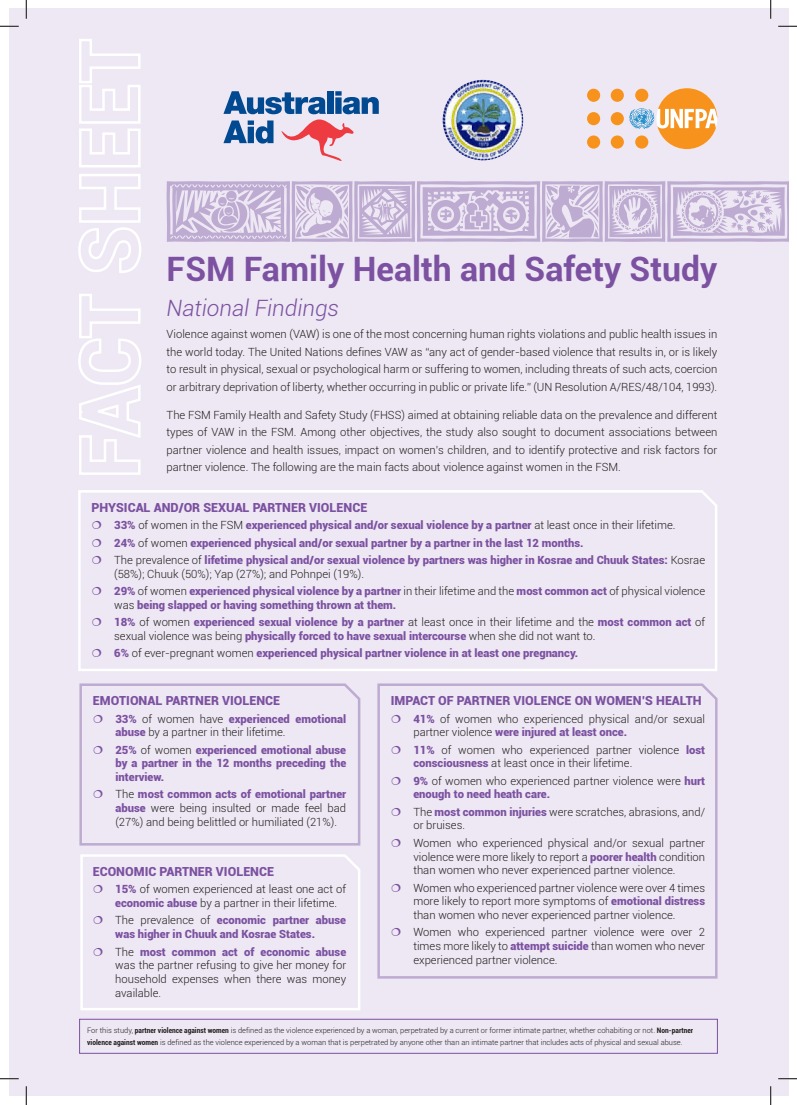
<style>
.page{position:relative;width:797px;height:1105px;background:#fff}
.page>*{position:absolute;margin:0;border:0;box-sizing:border-box;transform-origin:0 0}
.t1{font:700 33.62px "Roboto";color:#7c51a1}
.t2{font:italic 300 22.5px "Roboto";color:#7c51a1}
.t3{font:900 12.5px "Roboto";color:#7c51a1}
.t4{font:300 11.25px/13.8px "Roboto";color:#231f20;text-align:justify}
.t5{font:900 11.25px/13.8px "Roboto";color:#7c51a1}
.t6{font:300 7.5px/11.2px "Roboto";color:#231f20}
.s1{font-weight:300;color:#231f20}
.s2{font-weight:900;color:#7c51a1}
.s3{font-weight:700;font-stretch:condensed}
</style>
<div class="page">
<div style="left:9px;top:9px;width:779px;height:1087px;background:#ede8f3"></div>
<div style="left:79px;top:1019px;width:638px;height:34px;border:1px solid #7c51a1"></div>
<svg style="left:166px;top:181px;width:622px;height:61px"></svg>
<div style="left:610px;top:112px;width:14px;height:13px;background:#f7931d;border-radius:50%"></div>
<div style="left:610px;top:135px;width:14px;height:14px;background:#f7931d;border-radius:50%"></div>
<div style="left:610px;top:89px;width:14px;height:13px;background:#f7931d;border-radius:50%"></div>
<div style="left:587px;top:112px;width:13px;height:13px;background:#f7931d;border-radius:50%"></div>
<div style="left:587px;top:135px;width:13px;height:14px;background:#f7931d;border-radius:50%"></div>
<div style="left:587px;top:89px;width:13px;height:13px;background:#f7931d;border-radius:50%"></div>
<svg style="left:629px;top:88px;width:88px;height:61px"></svg>
<svg style="left:223px;top:91px;width:156px;height:70px"></svg>
<img style="left:442px;top:80px;width:81px;height:80px;border-radius:40px">
<svg style="left:78px;top:39px;width:63px;height:436px"></svg>
<svg style="left:78px;top:490px;width:639px;height:181px"></svg>
<svg style="left:377px;top:683px;width:341px;height:296px"></svg>
<svg style="left:79px;top:683px;width:282px;height:163px"></svg>
<svg style="left:80px;top:854px;width:280px;height:156px"></svg>
<svg style="left:0;top:25px;width:19px;height:2px"></svg>
<svg style="left:778px;top:25px;width:19px;height:2px"></svg>
<svg style="left:0;top:1078px;width:19px;height:1px"></svg>
<svg style="left:778px;top:1078px;width:19px;height:1px"></svg>
<svg style="left:25px;top:0;width:2px;height:19px"></svg>
<svg style="left:25px;top:1086px;width:2px;height:19px"></svg>
<svg style="left:770px;top:0;width:1px;height:19px"></svg>
<svg style="left:770px;top:1086px;width:1px;height:19px"></svg>
<svg style="left:93px;top:521px;width:8px;height:8px"></svg>
<svg style="left:93px;top:538px;width:8px;height:8px"></svg>
<svg style="left:93px;top:556px;width:8px;height:8px"></svg>
<svg style="left:93px;top:587px;width:8px;height:8px"></svg>
<svg style="left:93px;top:618px;width:8px;height:8px"></svg>
<svg style="left:93px;top:649px;width:8px;height:8px"></svg>
<svg style="left:392px;top:714px;width:8px;height:8px"></svg>
<svg style="left:392px;top:745px;width:8px;height:9px"></svg>
<svg style="left:392px;top:776px;width:8px;height:9px"></svg>
<svg style="left:392px;top:807px;width:8px;height:9px"></svg>
<svg style="left:392px;top:838px;width:8px;height:9px"></svg>
<svg style="left:392px;top:883px;width:8px;height:8px"></svg>
<svg style="left:392px;top:928px;width:8px;height:8px"></svg>
<svg style="left:94px;top:714px;width:9px;height:8px"></svg>
<svg style="left:94px;top:745px;width:9px;height:9px"></svg>
<svg style="left:94px;top:790px;width:9px;height:8px"></svg>
<svg style="left:94px;top:885px;width:8px;height:8px"></svg>
<svg style="left:94px;top:916px;width:8px;height:8px"></svg>
<svg style="left:94px;top:947px;width:8px;height:8px"></svg>
<p class="t1" style="left:167px;top:245px;width:552px">FSM Family Health and Safety Study</p>
<p class="t2" style="left:167px;top:292px;width:174px">National Findings</p>
<p class="t4" style="left:167px;top:325px;width:552px;line-height:17.5px">Violence against women (VAW) is one of the most concerning human rights violations and public health issues in the world today. The United Nations defines VAW as “any act of gender-based violence that results in, or is likely to result in physical, sexual or psychological harm or suffering to women, including threats of such acts, coercion or arbitrary deprivation of liberty, whether occurring in public or private life.” (UN Resolution A/RES/48/104, 1993).</p>
<p class="t4" style="left:167px;top:406px;width:552px;line-height:17.5px">The FSM Family Health and Safety Study (FHSS) aimed at obtaining reliable data on the prevalence and different types of VAW in the FSM. Among other objectives, the study also sought to document associations between partner violence and health issues, impact on women’s children, and to identify protective and risk factors for partner violence. The following are the main facts about violence against women in the FSM.</p>
<p class="t3" style="left:92px;top:499px;width:277px">PHYSICAL AND/OR SEXUAL PARTNER VIOLENCE</p>
<p class="t5" style="left:114px;top:518px;width:563px">33% <span class="s1">of women in the FSM</span> experienced physical and/or sexual violence by a partner <span class="s1">at least once in their lifetime.</span></p>
<p class="t5" style="left:114px;top:535px;width:471px">24% <span class="s1">of women</span> experienced physical and/or sexual partner by a partner in the last 12 months.</p>
<p class="t5" style="left:114px;top:552px;width:592px"><span class="s1">The prevalence of</span> lifetime physical and/or sexual violence by partners was higher in Kosrae and Chuuk States: <span class="s1">Kosrae (58%); Chuuk (50%); Yap (27%); and Pohnpei (19%).</span></p>
<p class="t5" style="left:114px;top:583px;width:592px">29% <span class="s1">of women</span> experienced physical violence by a partner <span class="s1">in their lifetime and the</span> most common act <span class="s1">of physical violence was</span> being slapped or having something thrown at them.</p>
<p class="t5" style="left:114px;top:615px;width:592px">18% <span class="s1">of women</span> experienced sexual violence by a partner <span class="s1">at least once in their lifetime and the</span> most common act <span class="s1">of sexual violence was being</span> physically forced to have sexual intercourse <span class="s1">when she did not want to.</span></p>
<p class="t5" style="left:114px;top:646px;width:465px">6% <span class="s1">of ever-pregnant women</span> experienced physical partner violence in at least one pregnancy.</p>
<p class="t3" style="left:391px;top:692px;width:312px">IMPACT OF PARTNER VIOLENCE ON WOMEN’S HEALTH</p>
<p class="t4" style="left:413px;top:711px;width:293px"><span class="s2">41%</span> of women who experienced physical and/or sexual partner violence <span class="s2">were injured at least once.</span></p>
<p class="t4" style="left:413px;top:742px;width:293px"><span class="s2">11%</span> of women who experienced partner violence <span class="s2">lost consciousness</span> at least once in their lifetime.</p>
<p class="t4" style="left:413px;top:773px;width:293px"><span class="s2">9%</span> of women who experienced partner violence were <span class="s2">hurt enough to need heath care.</span></p>
<p class="t4" style="left:413px;top:804px;width:293px">The <span class="s2">most common injuries</span> were scratches, abrasions, and/ or bruises.</p>
<p class="t4" style="left:413px;top:835px;width:293px">Women who experienced physical and/or sexual partner violence were more likely to report a <span class="s2">poorer health</span> condition than women who never experienced partner violence.</p>
<p class="t4" style="left:413px;top:880px;width:293px">Women who experienced partner violence were over 4 times more likely to report more symptoms of <span class="s2">emotional distress </span>than women who never experienced partner violence.</p>
<p class="t4" style="left:413px;top:925px;width:293px">Women who experienced partner violence were over 2 times more likely to <span class="s2">attempt suicide</span> than women who never experienced partner violence.</p>
<p class="t3" style="left:93px;top:692px;width:189px">EMOTIONAL PARTNER VIOLENCE</p>
<p class="t4" style="left:115px;top:711px;width:232px"><span class="s2">33%</span> of women have <span class="s2">experienced emotional abuse</span> by a partner in their lifetime.</p>
<p class="t5" style="left:115px;top:742px;width:232px;text-align:justify">25% <span class="s1">of women</span> experienced emotional abuse by a partner in the 12 months preceding the interview.</p>
<p class="t4" style="left:115px;top:787px;width:232px">The <span class="s2">most common acts of emotional partner abuse</span> were being insulted or made feel bad (27%) and being belittled or humiliated (21%).</p>
<p class="t3" style="left:93px;top:863px;width:183px">ECONOMIC PARTNER VIOLENCE</p>
<p class="t4" style="left:115px;top:882px;width:232px"><span class="s2">15%</span> of women experienced at least one act of <span class="s2">economic abuse</span> by a partner in their lifetime.</p>
<p class="t5" style="left:115px;top:913px;width:232px"><span class="s1">The prevalence of</span> economic partner abuse was higher in Chuuk and Kosrae States.</p>
<p class="t4" style="left:115px;top:944px;width:232px">The <span class="s2">most common act of economic abuse </span>was the partner refusing to give her money for household expenses when there was money available.</p>
<p class="t6" style="left:87px;top:1025px;width:607px">For this study, <span class="s3">partner violence against women</span> is defined as the violence experienced by a woman, perpetrated by a current or former intimate partner, whether cohabiting or not. <span class="s3">Non-partner violence against women</span> is defined as the violence experienced by a woman that is perpetrated by anyone other than an intimate partner that includes acts of physical and sexual abuse.</p>
</div>
